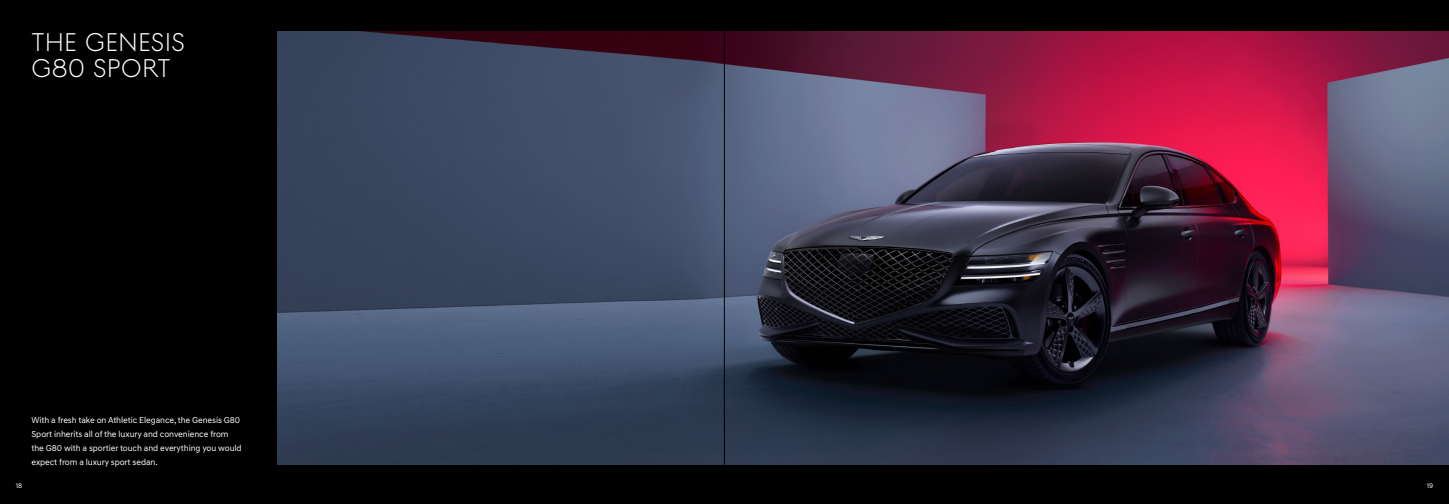
<style>
.page{position:relative;width:1449px;height:504px;background:#000}
.page>*{position:absolute;margin:0;border:0;box-sizing:border-box;transform-origin:0 0}
.t1{font:300 26.25px/26.2px "Genesis Sans Head";letter-spacing:.015em;color:#fff}
.t2{font:8.75px/14px "Genesis Sans Text";letter-spacing:-.01em;color:#fff}
.t3{font:7px "Genesis Sans Text";color:#fff}
</style>
<div class="page">
<img style="left:277px;top:32px;width:1172px;height:433px">
<hr style="left:724px;top:0;width:1px;height:504px;background:#000">
<h1 class="t1" style="left:32px;top:29px;width:139px">THE GENESIS<br>G80 SPORT</h1>
<p class="t2" style="left:32px;top:413px;width:212px">With a fresh take on Athletic Elegance, the Genesis G80<br>Sport inherits all of the luxury and convenience from the G80 with a sportier touch and everything you would expect from a luxury sport sedan.</p>
<p class="t3" style="left:16px;top:482px;width:8px">18</p>
<p class="t3" style="left:1427px;top:482px;width:8px">19</p>
</div>
